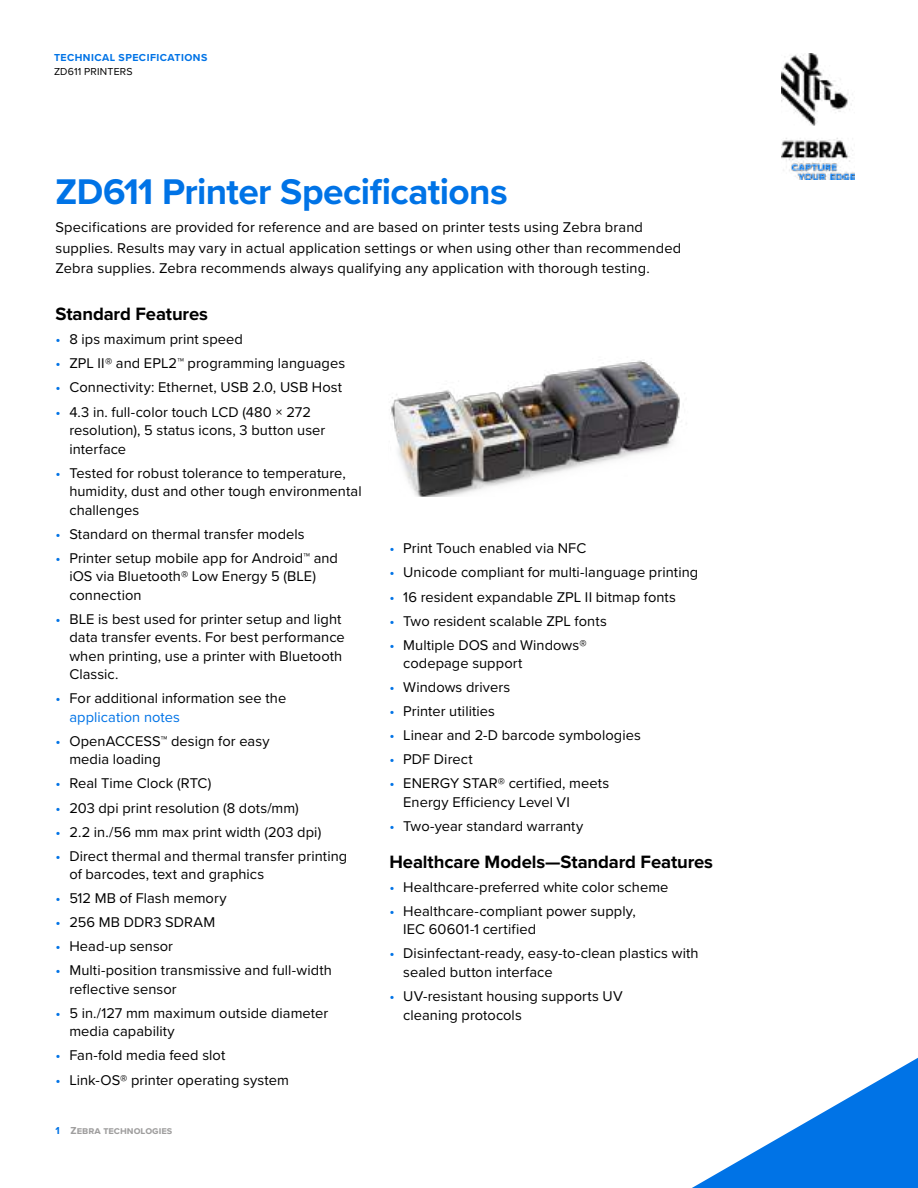
<style>
.page{position:relative;width:918px;height:1188px;background:#fff}
.page>*{position:absolute;margin:0;border:0;box-sizing:border-box;transform-origin:0 0}
.t1{font:700 37.05px "Proxima Nova";letter-spacing:-.015em;color:#0073e6}
.t2{font:700 18.45px "Proxima Nova";letter-spacing:-.01em;color:#000}
.t3{font:14.7px/18.5px "Proxima Nova";letter-spacing:.005em;color:#000}
.t4{font:700 10.5px "Proxima Nova";letter-spacing:.045em;color:#0073e6}
.t5{font:700 10.5px "Proxima Nova";color:#9f9e9e}
.t6{font:10.5px "Proxima Nova";letter-spacing:.02em;color:#000}
.s1{color:#0073e6}
</style>
<div class="page">
<svg style="left:692px;top:1058px;width:226px;height:130px"></svg>
<img style="left:391px;top:359px;width:289px;height:137px">
<img style="left:782px;top:54px;width:72px;height:126px">
<p class="t4" style="left:54px;top:50px;width:155px">TECHNICAL SPECIFICATIONS</p>
<p class="t6" style="left:54px;top:64px;width:80px">ZD611 PRINTERS</p>
<h1 class="t1" style="left:56px;top:164px;width:454px">ZD611 Printer Specifications</h1>
<p class="t3" style="left:56px;top:216px;width:627px;line-height:20.9px">Specifications are provided for reference and are based on printer tests using Zebra brand supplies. Results may vary in actual application settings or when using other than recommended<br>Zebra supplies. Zebra recommends always qualifying any application with thorough testing.</p>
<p class="t2" style="left:56px;top:300px;width:154px">Standard Features</p>
<p class="t3" style="left:56px;top:330px;width:189px"><span class="s1">•</span> 8 ips maximum print speed</p>
<p class="t3" style="left:56px;top:354px;width:291px"><span class="s1">•</span> ZPL II® and EPL2™ programming languages</p>
<p class="t3" style="left:56px;top:378px;width:288px"><span class="s1">•</span> Connectivity: Ethernet, USB 2.0, USB Host</p>
<p class="t3" style="left:69px;top:402px;width:257px;text-indent:-14px"><span class="s1">•</span> 4.3 in. full-color touch LCD (480 × 272 resolution), 5 status icons, 3 button user interface</p>
<p class="t3" style="left:69px;top:463px;width:294px;text-indent:-14px"><span class="s1">•</span> Tested for robust tolerance to temperature, humidity, dust and other tough environmental challenges</p>
<p class="t3" style="left:56px;top:524px;width:251px"><span class="s1">•</span> Standard on thermal transfer models</p>
<p class="t3" style="left:69px;top:548px;width:270px;text-indent:-14px"><span class="s1">•</span> Printer setup mobile app for Android™ and iOS via Bluetooth® Low Energy 5 (BLE) connection</p>
<p class="t3" style="left:69px;top:609px;width:277px;text-indent:-14px"><span class="s1">•</span> BLE is best used for printer setup and light data transfer events. For best performance when printing, use a printer with Bluetooth Classic.</p>
<p class="t3" style="left:69px;top:689px;width:218px;text-indent:-14px"><span class="s1">•</span> For additional information see the <span class="s1">application notes</span></p>
<p class="t3" style="left:69px;top:731px;width:202px;text-indent:-14px"><span class="s1">•</span> OpenACCESS™ design for easy media loading</p>
<p class="t3" style="left:56px;top:774px;width:157px"><span class="s1">•</span> Real Time Clock (RTC)</p>
<p class="t3" style="left:56px;top:798px;width:245px"><span class="s1">•</span> 203 dpi print resolution (8 dots/mm)</p>
<p class="t3" style="left:56px;top:822px;width:267px"><span class="s1">•</span> 2.2 in./56 mm max print width (203 dpi)</p>
<p class="t3" style="left:69px;top:846px;width:279px;text-indent:-14px"><span class="s1">•</span> Direct thermal and thermal transfer printing of barcodes, text and graphics</p>
<p class="t3" style="left:56px;top:888px;width:173px"><span class="s1">•</span> 512 MB of Flash memory</p>
<p class="t3" style="left:56px;top:912px;width:161px"><span class="s1">•</span> 256 MB DDR3 SDRAM</p>
<p class="t3" style="left:56px;top:937px;width:119px"><span class="s1">•</span> Head-up sensor</p>
<p class="t3" style="left:69px;top:961px;width:264px;text-indent:-14px"><span class="s1">•</span> Multi-position transmissive and full-width reflective sensor</p>
<p class="t3" style="left:69px;top:1003px;width:260px;text-indent:-14px"><span class="s1">•</span> 5 in./127 mm maximum outside diameter media capability</p>
<p class="t3" style="left:56px;top:1046px;width:171px"><span class="s1">•</span> Fan-fold media feed slot</p>
<p class="t3" style="left:56px;top:1070px;width:235px"><span class="s1">•</span> Link-OS® printer operating system</p>
<p class="t5" style="left:56px;top:1122px;width:118px"><span class="s1">1</span> Zebra technologies</p>
<p class="t3" style="left:389px;top:539px;width:198px"><span class="s1">•</span> Print Touch enabled via NFC</p>
<p class="t3" style="left:389px;top:563px;width:310px"><span class="s1">•</span> Unicode compliant for multi-language printing</p>
<p class="t3" style="left:389px;top:587px;width:288px"><span class="s1">•</span> 16 resident expandable ZPL II bitmap fonts</p>
<p class="t3" style="left:389px;top:611px;width:219px"><span class="s1">•</span> Two resident scalable ZPL fonts</p>
<p class="t3" style="left:403px;top:635px;width:185px;text-indent:-14px"><span class="s1">•</span> Multiple DOS and Windows® codepage support</p>
<p class="t3" style="left:389px;top:677px;width:122px"><span class="s1">•</span> Windows drivers</p>
<p class="t3" style="left:389px;top:702px;width:107px"><span class="s1">•</span> Printer utilities</p>
<p class="t3" style="left:389px;top:726px;width:253px"><span class="s1">•</span> Linear and 2-D barcode symbologies</p>
<p class="t3" style="left:389px;top:750px;width:85px"><span class="s1">•</span> PDF Direct</p>
<p class="t3" style="left:403px;top:774px;width:207px;text-indent:-14px"><span class="s1">•</span> ENERGY STAR® certified, meets<br>Energy Efficiency Level VI</p>
<p class="t3" style="left:389px;top:816px;width:195px"><span class="s1">•</span> Two-year standard warranty</p>
<p class="t2" style="left:389px;top:848px;width:325px">Healthcare Models—Standard Features</p>
<p class="t3" style="left:389px;top:877px;width:281px"><span class="s1">•</span> Healthcare-preferred white color scheme</p>
<p class="t3" style="left:403px;top:901px;width:234px;text-indent:-14px"><span class="s1">•</span> Healthcare-compliant power supply,<br>IEC 60601-1 certified</p>
<p class="t3" style="left:403px;top:944px;width:297px;text-indent:-14px"><span class="s1">•</span> Disinfectant-ready, easy-to-clean plastics with sealed button interface</p>
<p class="t3" style="left:403px;top:986px;width:221px;text-indent:-14px"><span class="s1">•</span> UV-resistant housing supports UV cleaning protocols</p>
</div>
